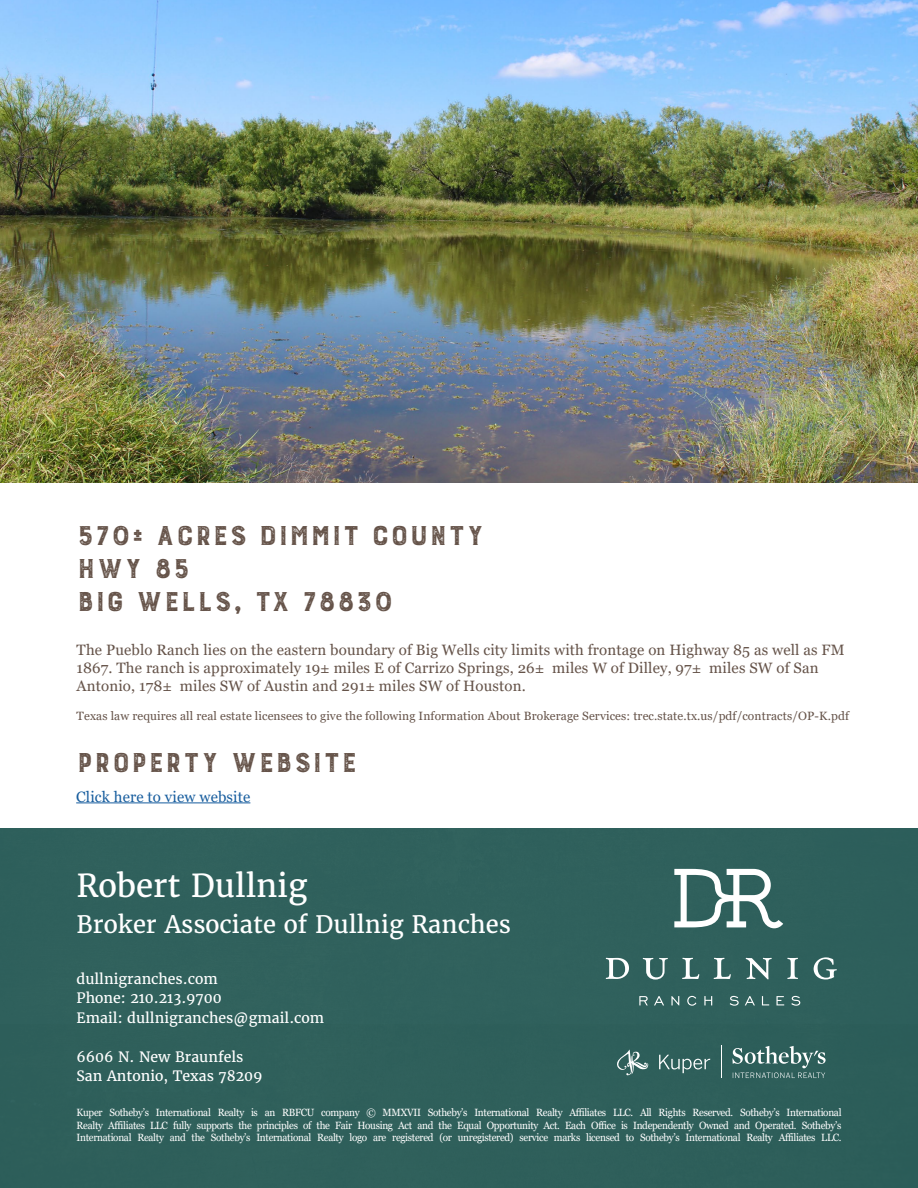
<style>
.page{position:relative;width:918px;height:1188px;background:#fff}
.page>*{position:absolute;margin:0;border:0;box-sizing:border-box;transform-origin:0 0}
.t1{font:300 36px "Burford Rustic";color:#655349}
.t2{font:31.5px "Merriweather";color:#fff}
.t3{font:italic 700 27px/43.5px "Georgia";letter-spacing:.025em;color:#fff}
.t4{font:23.85px "Merriweather";color:#fff}
.t5{font:15px/18px "Georgia";letter-spacing:.01em;color:#655349}
.t6{font:15px "Georgia";letter-spacing:.01em;color:#175d9e}
.t7{font:14.25px "Merriweather";color:#fff}
.t8{font:12px "Georgia";letter-spacing:.01em;color:#655349}
.t9{font:10.5px/12.6px "Georgia";letter-spacing:-.03em;color:#fff;text-align:justify;scale:.95 1}
</style>
<div class="page">
<div style="left:0;top:828px;width:918px;height:360px;background:#2f605b"></div>
<svg style="left:639px;top:996px;width:9px;height:9px"></svg>
<svg style="left:654px;top:996px;width:10px;height:9px"></svg>
<svg style="left:671px;top:996px;width:8px;height:9px"></svg>
<svg style="left:687px;top:996px;width:9px;height:10px"></svg>
<svg style="left:704px;top:996px;width:8px;height:9px"></svg>
<svg style="left:730px;top:996px;width:9px;height:10px"></svg>
<svg style="left:745px;top:996px;width:10px;height:9px"></svg>
<svg style="left:762px;top:996px;width:7px;height:9px"></svg>
<svg style="left:776px;top:996px;width:8px;height:9px"></svg>
<svg style="left:791px;top:996px;width:9px;height:10px"></svg>
<svg style="left:606px;top:958px;width:23px;height:21px"></svg>
<svg style="left:643px;top:958px;width:25px;height:22px"></svg>
<svg style="left:682px;top:958px;width:17px;height:21px"></svg>
<svg style="left:714px;top:958px;width:17px;height:21px"></svg>
<svg style="left:746px;top:958px;width:26px;height:21px"></svg>
<svg style="left:787px;top:958px;width:11px;height:21px"></svg>
<svg style="left:814px;top:957px;width:23px;height:22px"></svg>
<svg style="left:674px;top:869px;width:109px;height:59px"></svg>
<hr style="left:721px;top:1046px;width:1px;height:32px;background:#fff">
<svg style="left:732px;top:1046px;width:94px;height:32px"></svg>
<svg style="left:659px;top:1055px;width:51px;height:18px"></svg>
<svg style="left:617px;top:1049px;width:32px;height:26px"></svg>
<img style="left:0;top:0;width:918px;height:482px">
<hr style="left:76px;top:803px;width:174px;height:1px;background:#175d9e">
<p class="t1" style="left:77px;top:516px;width:409px">570± Acres dimmit county</p>
<p class="t1" style="left:77px;top:549px;width:115px">Hwy 85</p>
<p class="t1" style="left:77px;top:582px;width:318px">Big Wells, TX 78830</p>
<p class="t5" style="left:77px;top:641px;width:770px">The Pueblo Ranch lies on the eastern boundary of Big Wells city limits with frontage on Highway 85 as well as FM<br>1867. The ranch is approximately 19± miles E of Carrizo Springs, 26± miles W of Dilley, 97± miles SW of San<br>Antonio, 178± miles SW of Austin and 291± miles SW of Houston.</p>
<p class="t8" style="left:77px;top:708px;width:774px">Texas law requires all real estate licensees to give the following Information About Brokerage Services: trec.state.tx.us/pdf/contracts/OP-K.pdf</p>
<p class="t1" style="left:76px;top:744px;width:283px">property website</p>
<p class="t6" style="left:76px;top:787px;width:176px">Click here to view website</p>
<p class="t2" style="left:77px;top:866px;width:232px">Robert Dullnig</p>
<p class="t4" style="left:77px;top:909px;width:436px">Broker Associate of Dullnig Ranches</p>
<p class="t7" style="left:77px;top:969px;width:143px">dullnigranches.com</p>
<p class="t7" style="left:77px;top:989px;width:147px">Phone: 210.213.9700</p>
<p class="t7" style="left:77px;top:1009px;width:249px">Email: dullnigranches@gmail.com</p>
<p class="t7" style="left:77px;top:1048px;width:168px">6606 N. New Braunfels</p>
<p class="t7" style="left:77px;top:1067px;width:188px">San Antonio, Texas 78209</p>
<p class="t9" style="left:77px;top:1106px;width:807px">Kuper Sotheby’s International Realty is an RBFCU company © MMXVII Sotheby’s International Realty Affiliates LLC. All Rights Reserved. Sotheby’s International Realty Affiliates LLC fully supports the principles of the Fair Housing Act and the Equal Opportunity Act. Each Office is Independently Owned and Operated. Sotheby’s International Realty and the Sotheby’s International Realty logo are registered (or unregistered) service marks licensed to Sotheby’s International Realty Affiliates LLC.</p>
<h3 class="t3" style="left:68px;top:1061px;width:227px">570± Acres<br>Dimmit County</h3>
</div>
